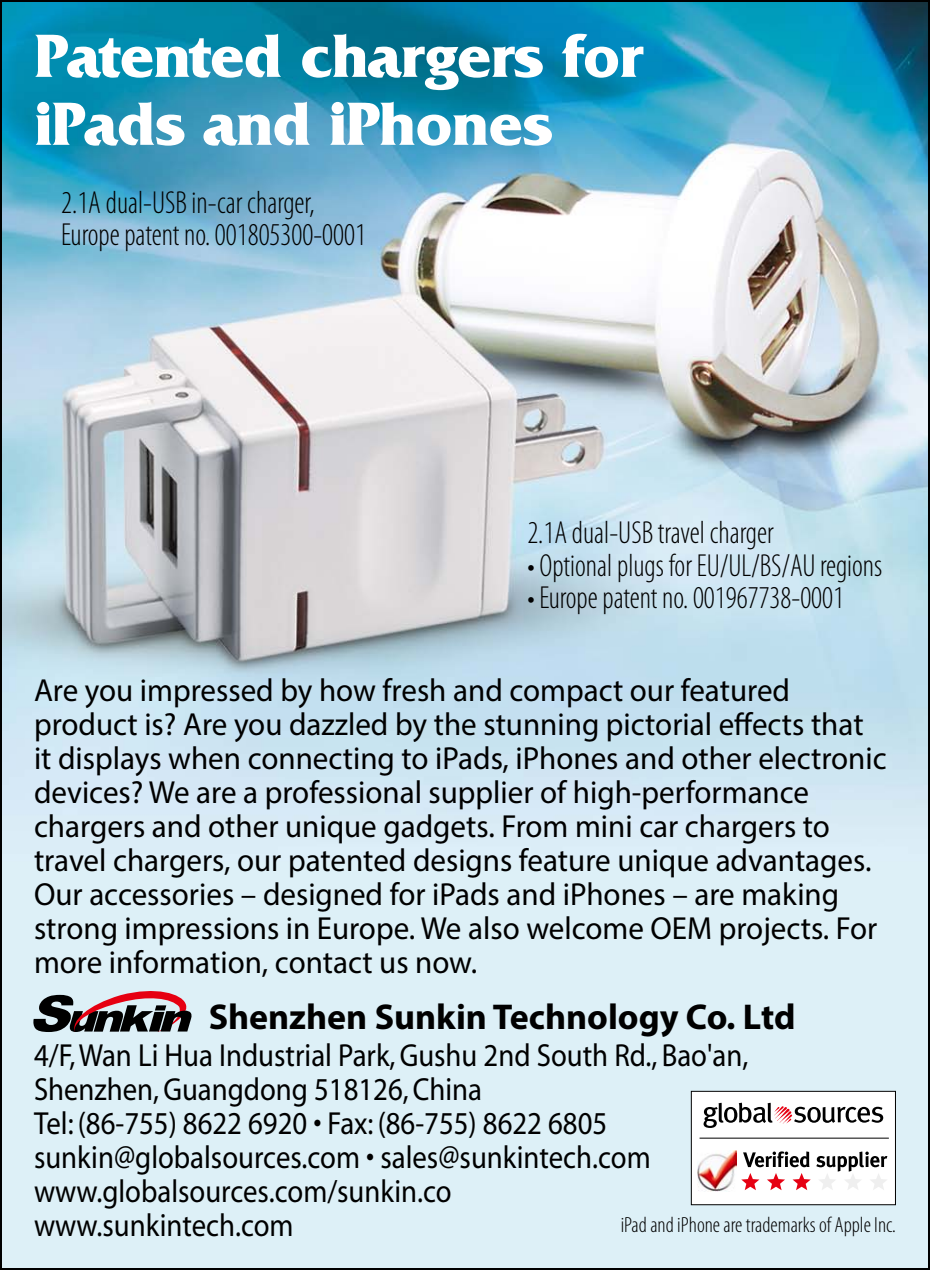
<style>
.page{position:relative;width:930px;height:1270px;background:#fff}
.page>*{position:absolute;margin:0;border:0;box-sizing:border-box;transform-origin:0 0}
.t1{font:700 64px/68px "Friz Quadrata";letter-spacing:-.01em;color:#fff}
.t2{font:700 36px "Myriad Pro";color:#000}
.t3{font:32px/34px "Myriad Pro";color:#000}
.t4{font:32px/34px "Myriad";color:#000;scale:.9 1}
.t5{font:300 condensed 32px/32.8px "Myriad Pro";color:#000;scale:.95 1}
.t6{font:300 condensed 22px "Myriad Pro";color:#000}
</style>
<div class="page">
<img style="left:3px;top:3px;width:924px;height:1264px">
<svg style="left:33px;top:986px;width:159px;height:46px;background:#897a7f"></svg>
<div style="left:691px;top:1091px;width:204px;height:114px;background:#fff"></div>
<div style="left:691px;top:1091px;width:205px;height:114px;border:1px solid #000"></div>
<svg style="left:703px;top:1103px;width:180px;height:25px"></svg>
<svg style="left:741px;top:1151px;width:146px;height:39px"></svg>
<img style="left:697px;top:1150px;width:40px;height:41px">
<hr style="left:699px;top:1137px;width:190px;height:2px;background:#000">
<h1 class="t1" style="left:35px;top:22px;width:609px">Patented chargers for iPads and iPhones</h1>
<p class="t5" style="left:61px;top:186px;width:322px">2.1A dual-USB in-car charger,<br>Europe patent no. 001805300-0001</p>
<p class="t5" style="left:527px;top:516px;width:261px">2.1A dual-USB travel charger</p>
<p class="t5" style="left:527px;top:548px;width:375px">• Optional plugs for EU/UL/BS/AU regions</p>
<p class="t5" style="left:527px;top:581px;width:335px">• Europe patent no. 001967738-0001</p>
<p class="t3" style="left:34px;top:673px;width:854px">Are you impressed by how fresh and compact our featured product is? Are you dazzled by the stunning pictorial effects that it displays when connecting to iPads, iPhones and other electronic devices? We are a professional supplier of high-performance chargers and other unique gadgets. From mini car chargers to travel chargers, our patented designs feature unique advantages.<br>Our accessories – designed for iPads and iPhones – are making strong impressions in Europe. We also welcome OEM projects. For more information, contact us now.</p>
<p class="t2" style="left:209px;top:994px;width:588px">Shenzhen Sunkin Technology Co. Ltd</p>
<p class="t4" style="left:34px;top:1040px;width:795px">4/F, Wan Li Hua Industrial Park, Gushu 2nd South Rd., Bao'an, Shenzhen, Guangdong 518126, China<br>Tel: (86-755) 8622 6920 • Fax: (86-755) 8622 6805 sunkin@globalsources.com • sales@sunkintech.com www.globalsources.com/sunkin.co<br>www.sunkintech.com</p>
<p class="t6" style="left:621px;top:1212px;width:277px">iPad and iPhone are trademarks of Apple Inc.</p>
</div>
